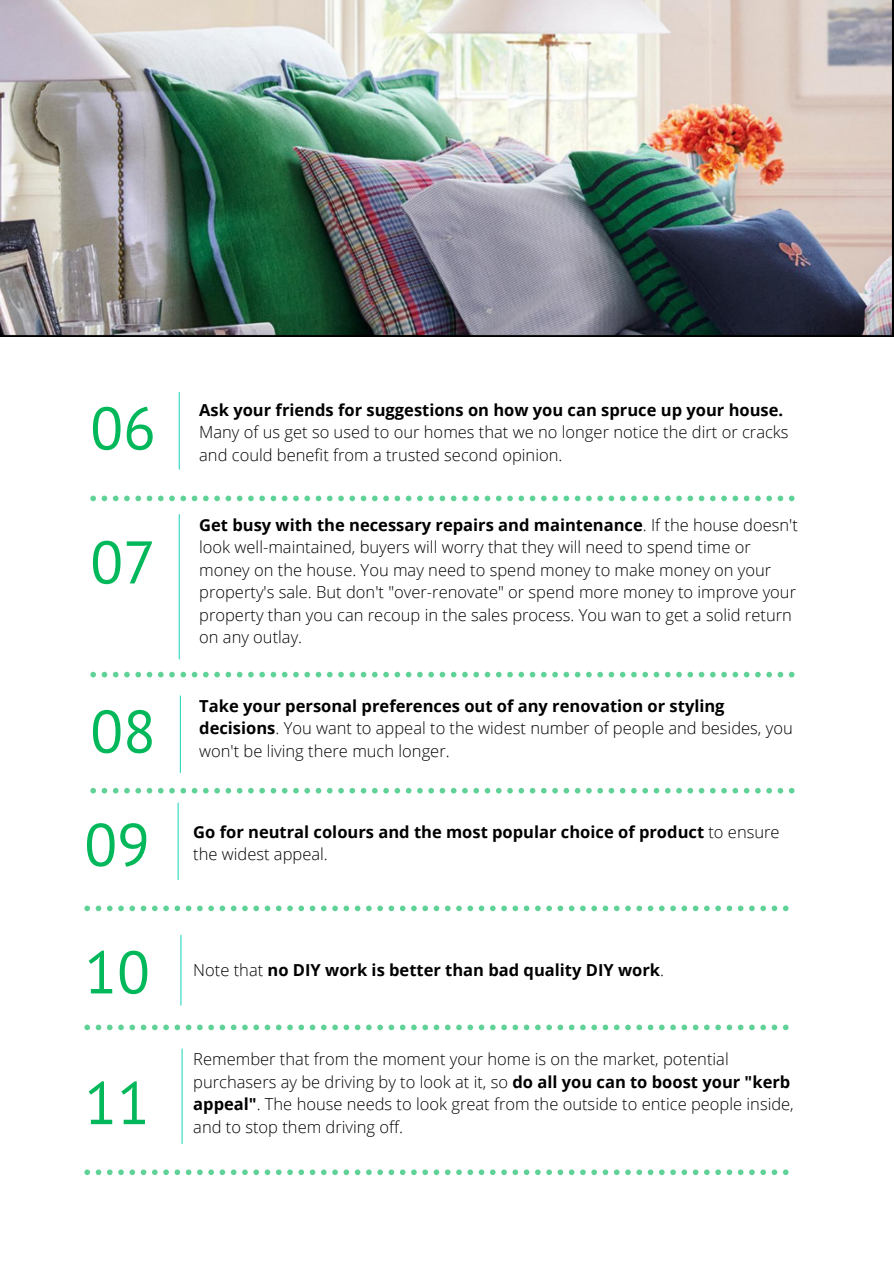
<style>
.page{position:relative;width:894px;height:1264px;background:#fff}
.page>*{position:absolute;margin:0;border:0;box-sizing:border-box;transform-origin:0 0}
.t1{font:60px "PT Sans";color:#02b85a}
.t2{font:300 16.5px/22.5px "Open Sans";color:#000}
.t3{font:700 16.5px/22.5px "Open Sans";color:#000}
.s1{font-weight:700}
.s2{font-weight:300}
</style>
<div class="page">
<svg style="left:90px;top:495px;width:704px;height:6px"></svg>
<hr style="left:179px;top:392px;width:1px;height:77px;background:#2ed9c3">
<svg style="left:90px;top:671px;width:704px;height:6px"></svg>
<hr style="left:179px;top:514px;width:1px;height:144px;background:#2ed9c3">
<svg style="left:90px;top:788px;width:704px;height:5px"></svg>
<hr style="left:180px;top:696px;width:1px;height:76px;background:#2ed9c3">
<img style="left:0;top:0;width:893px;height:337px">
<svg style="left:84px;top:905px;width:704px;height:6px"></svg>
<hr style="left:177px;top:803px;width:2px;height:76px;background:#2ed9c3">
<svg style="left:84px;top:1024px;width:704px;height:6px"></svg>
<hr style="left:180px;top:935px;width:1px;height:70px;background:#2ed9c3">
<svg style="left:84px;top:1169px;width:704px;height:6px"></svg>
<hr style="left:181px;top:1049px;width:1px;height:94px;background:#2ed9c3">
<p class="t1" style="left:90px;top:388px;width:67px">06</p>
<p class="t1" style="left:90px;top:522px;width:67px">07</p>
<p class="t1" style="left:90px;top:691px;width:67px">08</p>
<p class="t1" style="left:84px;top:804px;width:67px">09</p>
<p class="t1" style="left:84px;top:932px;width:67px">10</p>
<p class="t1" style="left:84px;top:1063px;width:67px">11</p>
<p class="t2" style="left:199px;top:398px;width:590px"><span class="s1">Ask your friends for suggestions on how you can spruce up your house.<br></span>Many of us get so used to our homes that we no longer notice the dirt or cracks and could benefit from a trusted second opinion.</p>
<p class="t2" style="left:199px;top:513px;width:600px"><span class="s1">Get busy with the necessary repairs and maintenance</span>. If the house doesn't look well-maintained, buyers will worry that they will need to spend time or money on the house. You may need to spend money to make money on your property's sale. But don't "over-renovate" or spend more money to improve your property than you can recoup in the sales process. You wan to get a solid return on any outlay.</p>
<p class="t2" style="left:199px;top:694px;width:595px"><span class="s1">Take your personal preferences out of any renovation or styling decisions</span>. You want to appeal to the widest number of people and besides, you won't be living there much longer.</p>
<p class="t3" style="left:193px;top:820px;width:587px">Go for neutral colours and the most popular choice of product <span class="s2">to ensure the widest appeal.</span></p>
<p class="t3" style="left:193px;top:958px;width:472px"><span class="s2">Note that</span> no DIY work is better than bad quality DIY work<span class="s2">.</span></p>
<p class="t2" style="left:193px;top:1047px;width:602px">Remember that from the moment your home is on the market, potential purchasers ay be driving by to look at it, so <span class="s1">do all you can to boost your "kerb appeal"</span>. The house needs to look great from the outside to entice people inside, and to stop them driving off.</p>
</div>
